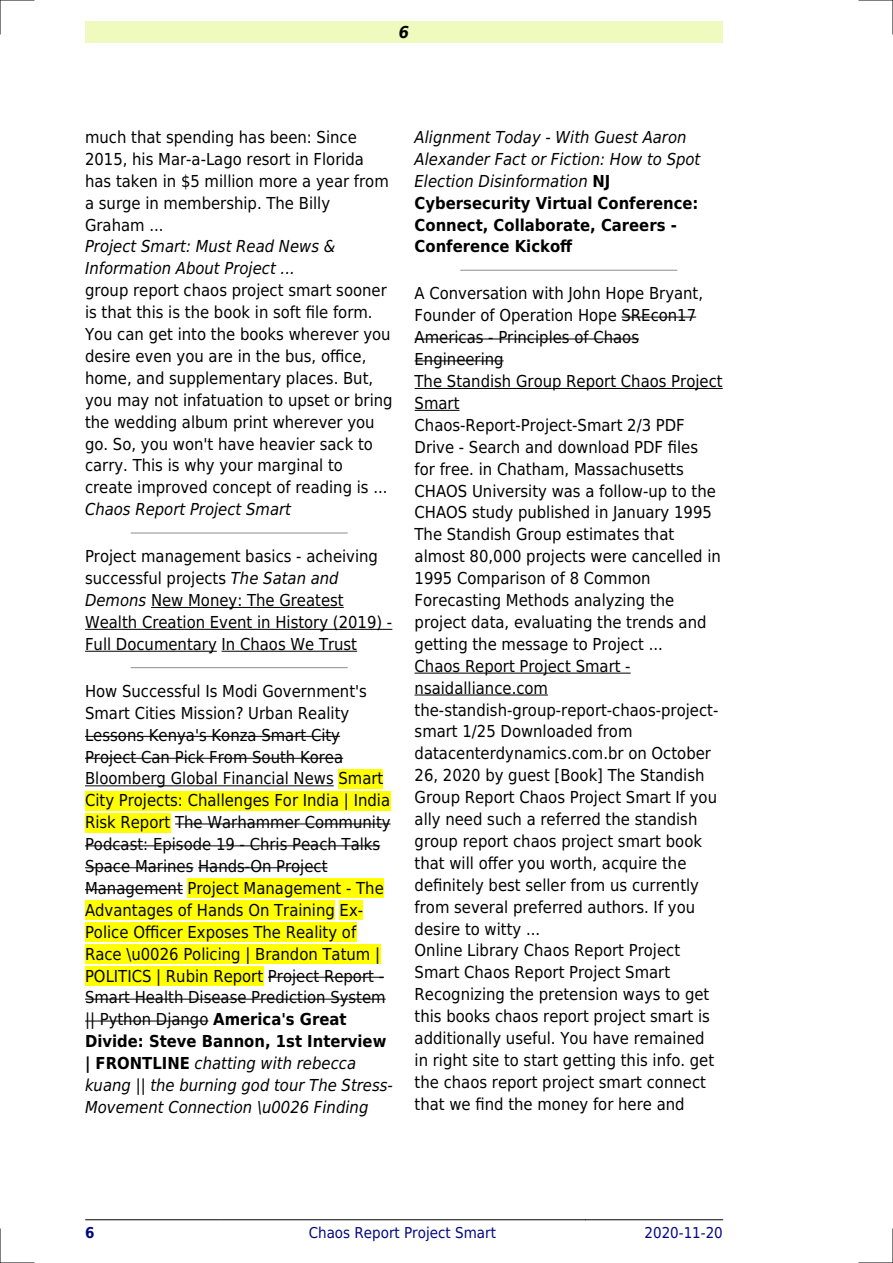
<style>
.page{position:relative;width:893px;height:1263px;background:#fff}
.page>*{position:absolute;margin:0;border:0;box-sizing:border-box;transform-origin:0 0}
.t1{font:16.5px/21.9px "DejaVu Sans Condensed";color:#000}
.t2{font:italic 16.5px/21.9px "DejaVu Sans Condensed";color:#000}
.t3{font:italic 700 16.5px "DejaVu Sans Condensed";color:#000}
.t4{font:15px "DejaVu Sans Condensed";color:#000880}
.t5{font:700 15px "DejaVu Sans Condensed";color:#000880}
.s1{font-style:italic}
.s2{font-weight:700}
.s3{font-weight:700;font-style:normal}
</style>
<div class="page">
<div style="left:85px;top:21px;width:638px;height:22px;background:#effbbe"></div>
<hr style="left:85px;top:1219px;width:134px;height:1px;background:#000">
<hr style="left:220px;top:1219px;width:365px;height:1px;background:#000">
<hr style="left:585px;top:1219px;width:138px;height:1px;background:#000">
<hr style="left:131px;top:532px;width:216px;height:2px;background:#999">
<hr style="left:151px;top:607px;width:193px;height:1px;background:#000">
<hr style="left:85px;top:629px;width:307px;height:1px;background:#000">
<hr style="left:85px;top:651px;width:132px;height:1px;background:#000">
<hr style="left:222px;top:651px;width:135px;height:1px;background:#000">
<hr style="left:131px;top:667px;width:216px;height:1px;background:#999">
<hr style="left:85px;top:736px;width:255px;height:1px;background:#000">
<hr style="left:85px;top:758px;width:258px;height:1px;background:#000">
<hr style="left:85px;top:785px;width:249px;height:1px;background:#000">
<div style="left:338px;top:769px;width:45px;height:19px;background:#ff0"></div>
<div style="left:85px;top:791px;width:305px;height:19px;background:#ff0"></div>
<div style="left:85px;top:813px;width:85px;height:19px;background:#ff0"></div>
<hr style="left:175px;top:823px;width:216px;height:1px;background:#000">
<hr style="left:85px;top:845px;width:295px;height:1px;background:#000">
<hr style="left:85px;top:867px;width:108px;height:1px;background:#000">
<hr style="left:198px;top:867px;width:130px;height:1px;background:#000">
<hr style="left:85px;top:889px;width:98px;height:1px;background:#000">
<div style="left:188px;top:879px;width:196px;height:19px;background:#ff0"></div>
<div style="left:85px;top:900px;width:250px;height:20px;background:#ff0"></div>
<div style="left:340px;top:900px;width:23px;height:20px;background:#ff0"></div>
<div style="left:85px;top:922px;width:271px;height:20px;background:#ff0"></div>
<div style="left:85px;top:944px;width:295px;height:19px;background:#ff0"></div>
<div style="left:85px;top:966px;width:178px;height:19px;background:#ff0"></div>
<hr style="left:268px;top:977px;width:116px;height:1px;background:#000">
<hr style="left:85px;top:999px;width:301px;height:1px;background:#000">
<hr style="left:85px;top:1021px;width:123px;height:1px;background:#000">
<hr style="left:461px;top:270px;width:216px;height:1px;background:#999">
<hr style="left:622px;top:317px;width:74px;height:1px;background:#000">
<hr style="left:415px;top:339px;width:224px;height:1px;background:#000">
<hr style="left:415px;top:360px;width:89px;height:1px;background:#000">
<hr style="left:415px;top:388px;width:308px;height:1px;background:#000">
<hr style="left:415px;top:410px;width:44px;height:1px;background:#000">
<hr style="left:415px;top:673px;width:216px;height:1px;background:#000">
<hr style="left:415px;top:695px;width:133px;height:1px;background:#000">
<hr style="left:0;top:0;width:34px;height:1px;background:#000">
<hr style="left:859px;top:0;width:34px;height:1px;background:#000">
<hr style="left:0;top:1262px;width:34px;height:1px;background:#000">
<hr style="left:859px;top:1262px;width:34px;height:1px;background:#000">
<hr style="left:0;top:0;width:1px;height:34px;background:#000">
<hr style="left:0;top:1229px;width:1px;height:34px;background:#000">
<hr style="left:892px;top:0;width:1px;height:34px;background:#000">
<hr style="left:892px;top:1229px;width:1px;height:34px;background:#000">
<p class="t3" style="left:399px;top:23px;width:12px">6</p>
<p class="t1" style="left:85px;top:126px;width:305px">much that spending has been: Since<br>2015, his Mar-a-Lago resort in Florida has taken in $5 million more a year from a surge in membership. The Billy<br>Graham ...</p>
<p class="t2" style="left:85px;top:236px;width:252px">Project Smart: Must Read News &amp;<br>Information About Project ...</p>
<p class="t1" style="left:85px;top:280px;width:309px">group report chaos project smart sooner is that this is the book in soft file form.<br>You can get into the books wherever you desire even you are in the bus, office, home, and supplementary places. But, you may not infatuation to upset or bring the wedding album print wherever you go. So, you won't have heavier sack to carry. This is why your marginal to create improved concept of reading is ...</p>
<p class="t2" style="left:85px;top:498px;width:207px">Chaos Report Project Smart</p>
<p class="t1" style="left:85px;top:546px;width:309px">Project management basics - acheiving successful projects <span class="s1">The Satan and Demons</span> New Money: The Greatest Wealth Creation Event in History (2019) - Full Documentary In Chaos We Trust</p>
<p class="t1" style="left:85px;top:680px;width:309px">How Successful Is Modi Government's Smart Cities Mission? Urban Reality Lessons Kenya's Konza Smart City Project Can Pick From South Korea Bloomberg Global Financial News Smart City Projects: Challenges For India | India Risk Report The Warhammer Community Podcast: Episode 19 - Chris Peach Talks Space Marines Hands-On Project Management Project Management - The Advantages of Hands On Training Ex-Police Officer Exposes The Reality of Race \u0026 Policing | Brandon Tatum | POLITICS | Rubin Report Project Report - Smart Health Disease Prediction System || Python Django <span class="s2">America's Great Divide: Steve Bannon, 1st Interview | FRONTLINE</span> <span class="s1">chatting with rebecca kuang || the burning god tour The Stress-Movement Connection \u0026 Finding</span></p>
<p class="t2" style="left:415px;top:126px;width:287px">Alignment Today - With Guest Aaron<br>Alexander Fact or Fiction: How to Spot<br>Election Disinformation <span class="s3">NJ<br>Cybersecurity Virtual Conference:<br>Connect, Collaborate, Careers -<br>Conference Kickoff</span></p>
<p class="t1" style="left:415px;top:283px;width:310px">A Conversation with John Hope Bryant, Founder of Operation Hope SREcon17<br>Americas - Principles of Chaos Engineering<br>The Standish Group Report Chaos Project Smart<br>Chaos-Report-Project-Smart 2/3 PDF Drive - Search and download PDF files<br>for free. in Chatham, Massachusetts CHAOS University was a follow-up to the CHAOS study published in January 1995<br>The Standish Group estimates that almost 80,000 projects were cancelled in 1995 Comparison of 8 Common Forecasting Methods analyzing the project data, evaluating the trends and getting the message to Project ...<br>Chaos Report Project Smart - nsaidalliance.com the-standish-group-report-chaos-project&shy;smart 1/25 Downloaded from datacenterdynamics.com.br on October 26, 2020 by guest [Book] The Standish Group Report Chaos Project Smart If you ally need such a referred the standish group report chaos project smart book that will offer you worth, acquire the definitely best seller from us currently from several preferred authors. If you desire to witty ...<br>Online Library Chaos Report Project Smart Chaos Report Project Smart Recognizing the pretension ways to get this books chaos report project smart is additionally useful. You have remained<br>in right site to start getting this info. get the chaos report project smart connect that we find the money for here and</p>
<p class="t5" style="left:85px;top:1224px;width:11px">6</p>
<p class="t4" style="left:309px;top:1224px;width:189px">Chaos Report Project Smart</p>
<p class="t4" style="left:644px;top:1224px;width:80px">2020-11-20</p>
</div>
